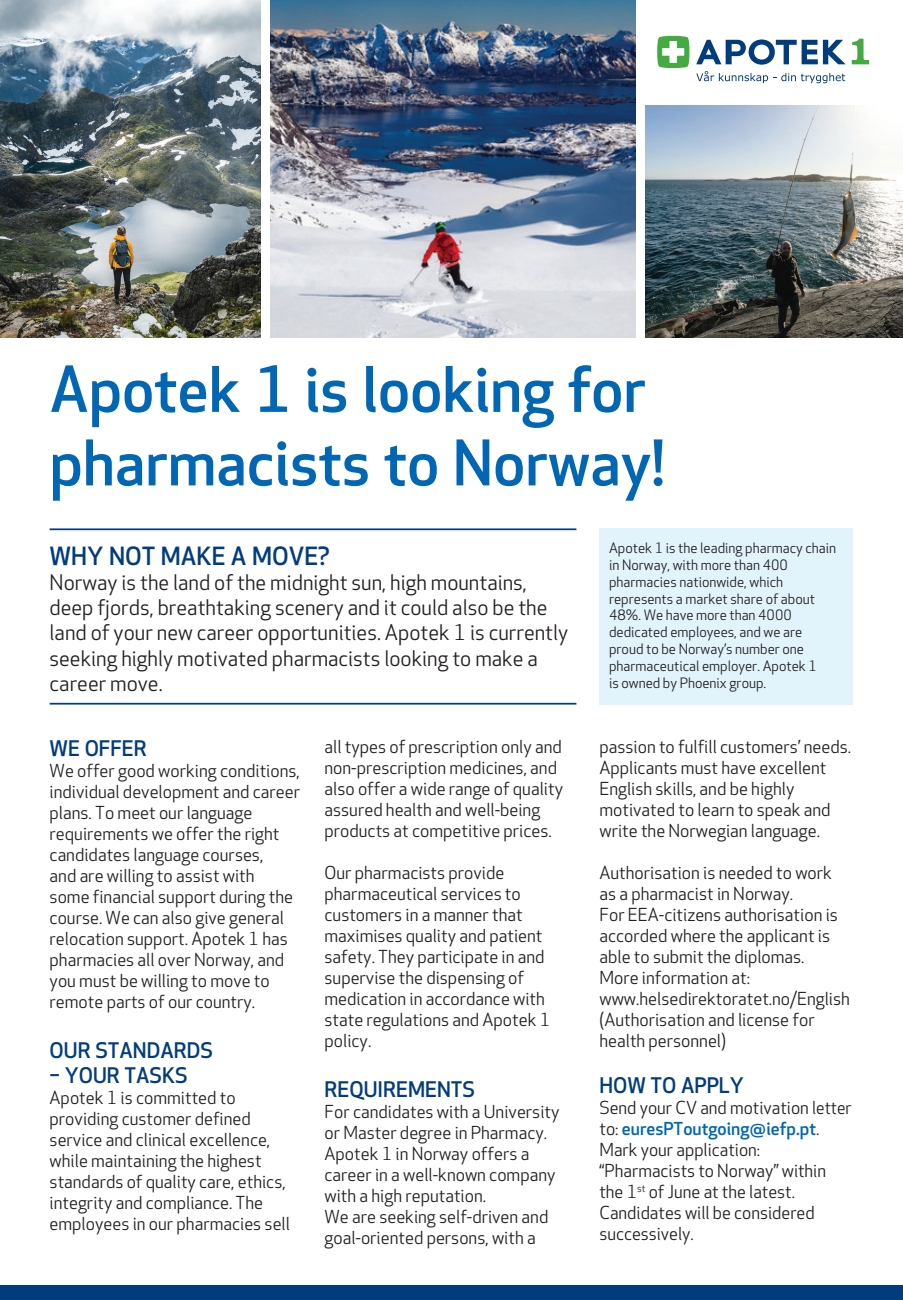
<style>
.page{position:relative;width:903px;height:1300px;background:#fff}
.page>*{position:absolute;margin:0;border:0;box-sizing:border-box;transform-origin:0 0}
.t1{font:500 61.25px/73.5px "Apotek 1 Apex";color:#0166b3}
.t2{font:500 24.5px "Apotek 1 Apex";color:#013d7d}
.t3{font:21px/25.2px "Apotek 1 Apex";color:#231f20}
.t4{font:500 21px "Apotek 1 Apex";color:#013d7d}
.t5{font:17.5px/21px "Apotek 1 Apex";color:#231f20}
.t6{font:14px/16.8px "Apotek 1 Apex";color:#231f20}
.s1{font-weight:500;color:#0166b3}
</style>
<div class="page">
<img style="left:646px;top:105px;width:257px;height:232px">
<img style="left:271px;top:0;width:364px;height:337px">
<svg style="left:696px;top:71px;width:149px;height:12px"></svg>
<svg style="left:657px;top:35px;width:33px;height:33px"></svg>
<svg style="left:852px;top:39px;width:17px;height:25px"></svg>
<svg style="left:696px;top:39px;width:150px;height:26px"></svg>
<div style="left:0;top:1286px;width:903px;height:14px;background:#013d7d"></div>
<hr style="left:50px;top:703px;width:526px;height:1px;background:#013d7d">
<hr style="left:50px;top:528px;width:526px;height:2px;background:#013d7d">
<div style="left:599px;top:528px;width:254px;height:176px;background:#e1f4fc"></div>
<img style="left:0;top:0;width:261px;height:337px">
<p class="t1" style="left:50px;top:351px;width:617px">Apotek 1 is looking for pharmacists to Norway!</p>
<p class="t2" style="left:50px;top:539px;width:282px">WHY NOT MAKE A MOVE?</p>
<p class="t3" style="left:50px;top:570px;width:520px">Norway is the land of the midnight sun, high mountains, deep fjords, breathtaking scenery and it could also be the land of your new career opportunities. Apotek 1 is currently seeking highly motivated pharmacists looking to make a career move.</p>
<p class="t4" style="left:50px;top:734px;width:99px">WE OFFER</p>
<p class="t5" style="left:50px;top:759px;width:252px">We offer good working conditions, individual development and career plans. To meet our language requirements we offer the right candidates language courses,<br>and are willing to assist with<br>some financial support during the course. We can also give general relocation support. Apotek 1 has pharmacies all over Norway, and you must be willing to move to remote parts of our country.</p>
<p class="t4" style="left:50px;top:1036px;width:165px">OUR STANDARDS</p>
<p class="t4" style="left:50px;top:1061px;width:140px">– YOUR TASKS</p>
<p class="t5" style="left:50px;top:1087px;width:242px">Apotek 1 is committed to providing customer defined service and clinical excellence, while maintaining the highest standards of quality care, ethics, integrity and compliance. The employees in our pharmacies sell</p>
<p class="t5" style="left:324px;top:736px;width:240px">all types of prescription only and non-prescription medicines, and also offer a wide range of quality assured health and well-being products at competitive prices.</p>
<p class="t5" style="left:324px;top:862px;width:227px">Our pharmacists provide pharmaceutical services to customers in a manner that maximises quality and patient safety. They participate in and supervise the dispensing of medication in accordance with state regulations and Apotek 1 policy.</p>
<p class="t4" style="left:324px;top:1075px;width:152px">REQUIREMENTS</p>
<p class="t5" style="left:324px;top:1101px;width:236px">For candidates with a University or Master degree in Pharmacy.<br>Apotek 1 in Norway offers a career in a well-known company with a high reputation.</p>
<p class="t5" style="left:324px;top:1206px;width:225px">We are seeking self-driven and</p>
<p class="t5" style="left:324px;top:1227px;width:213px">goal-oriented persons, with a</p>
<p class="t6" style="left:609px;top:540px;width:229px">Apotek 1 is the leading pharmacy chain in Norway, with more than 400 pharmacies nationwide, which represents a market share of about<br>48%. We have more than 4000 dedicated employees, and we are proud to be Norway’s number one pharmaceutical employer. Apotek 1<br>is owned by Phoenix group.</p>
<p class="t5" style="left:599px;top:736px;width:253px">passion to fulfill customers’ needs.<br>Applicants must have excellent<br>English skills, and be highly motivated to learn to speak and write the Norwegian language.</p>
<p class="t5" style="left:599px;top:862px;width:252px">Authorisation is needed to work as a pharmacist in Norway.<br>For EEA-citizens authorisation is accorded where the applicant is able to submit the diplomas.<br>More information at: www.helsedirektoratet.no/English (Authorisation and license for health personnel)</p>
<p class="t4" style="left:599px;top:1071px;width:146px">HOW TO APPLY</p>
<p class="t5" style="left:599px;top:1097px;width:254px">Send your CV and motivation letter to: <span class="s1">euresPToutgoing@iefp.pt</span>.<br>Mark your application: “Pharmacists to Norway” within the 1<sup>st</sup> of June at the latest.<br>Candidates will be considered successively.</p>
</div>
